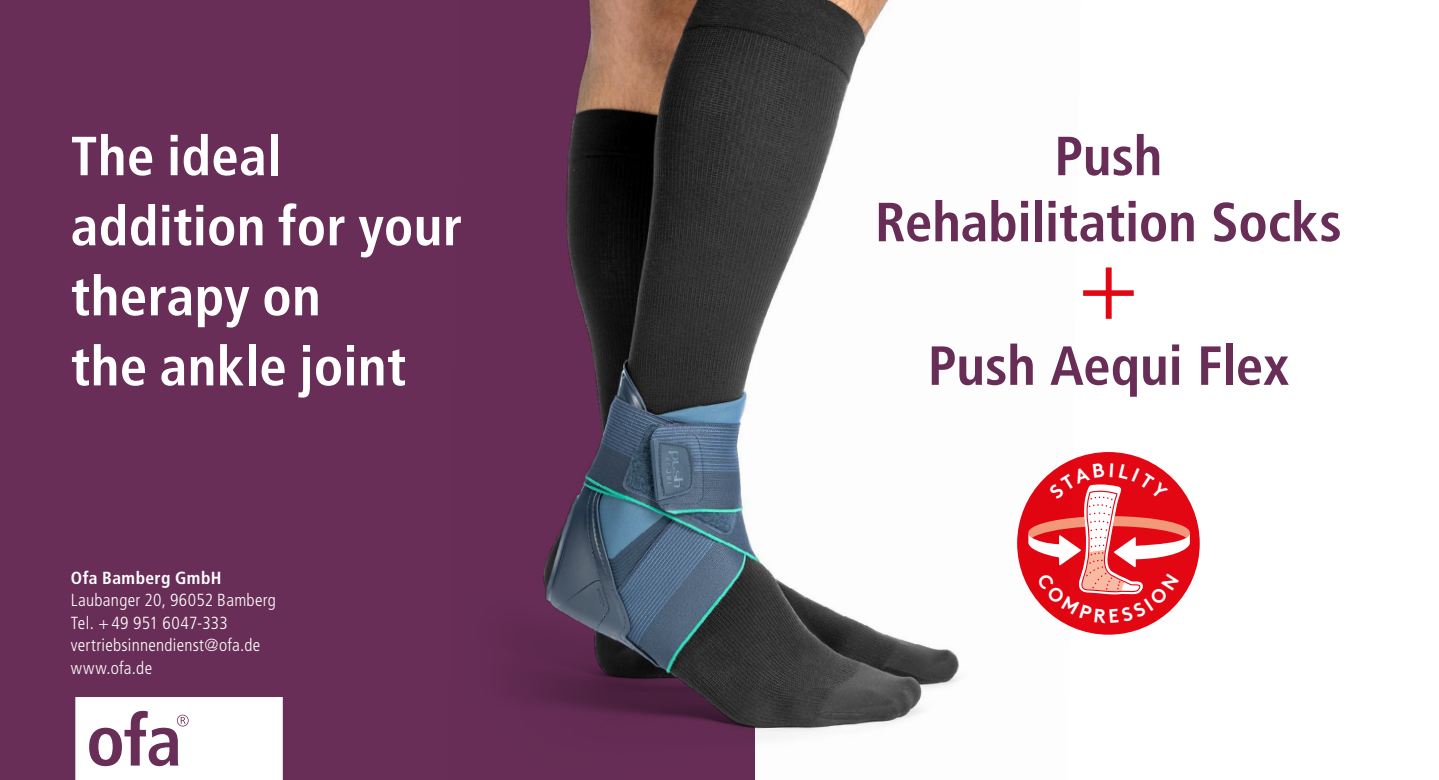
<style>
.page{position:relative;width:1439px;height:780px;background:#fff}
.page>*{position:absolute;margin:0;border:0;box-sizing:border-box;transform-origin:0 0}
.t1{font:300 100px "Frutiger Neue LTW1 G";color:#e30613}
.t2{font:700 condensed 55px/70px "Frutiger";letter-spacing:.005em;color:#fff}
.t3{font:700 condensed 55px/66px "Frutiger";letter-spacing:-.005em;color:#682e57;text-align:center}
.t4{font:300 condensed 17.5px/22.5px "Frutiger";letter-spacing:.015em;color:#fff}
.t5{font:700 condensed 17.5px "Frutiger";letter-spacing:.025em;color:#fff}
</style>
<div class="page">
<div style="left:0;top:0;width:755px;height:780px;background:#682e57"></div>
<div style="left:1017px;top:452px;width:182px;height:182px;background:#e30613;border-radius:50%"></div>
<svg style="left:75px;top:697px;width:208px;height:83px;background:#ebe4e9"></svg>
<img style="left:523px;top:0;width:557px;height:740px">
<svg style="left:1028px;top:463px;width:162px;height:160px"></svg>
<h2 class="t2" style="left:71px;top:121px;width:393px">The ideal addition for your therapy on<br>the ankle joint</h2>
<p class="t5" style="left:71px;top:567px;width:152px">Ofa Bamberg GmbH</p>
<p class="t4" style="left:71px;top:589px;width:207px">Laubanger 20, 96052 Bamberg<br>Tel. +49 951 6047-333 vertriebsinnendienst@ofa.de www.ofa.de</p>
<h2 class="t3" style="left:875px;top:123px;width:468px">Push<br>Rehabilitation Socks</h2>
<h1 class="t1" style="left:1079px;top:223px;width:59px">+</h1>
<h2 class="t3" style="left:928px;top:333px;width:362px">Push Aequi Flex</h2>
</div>
